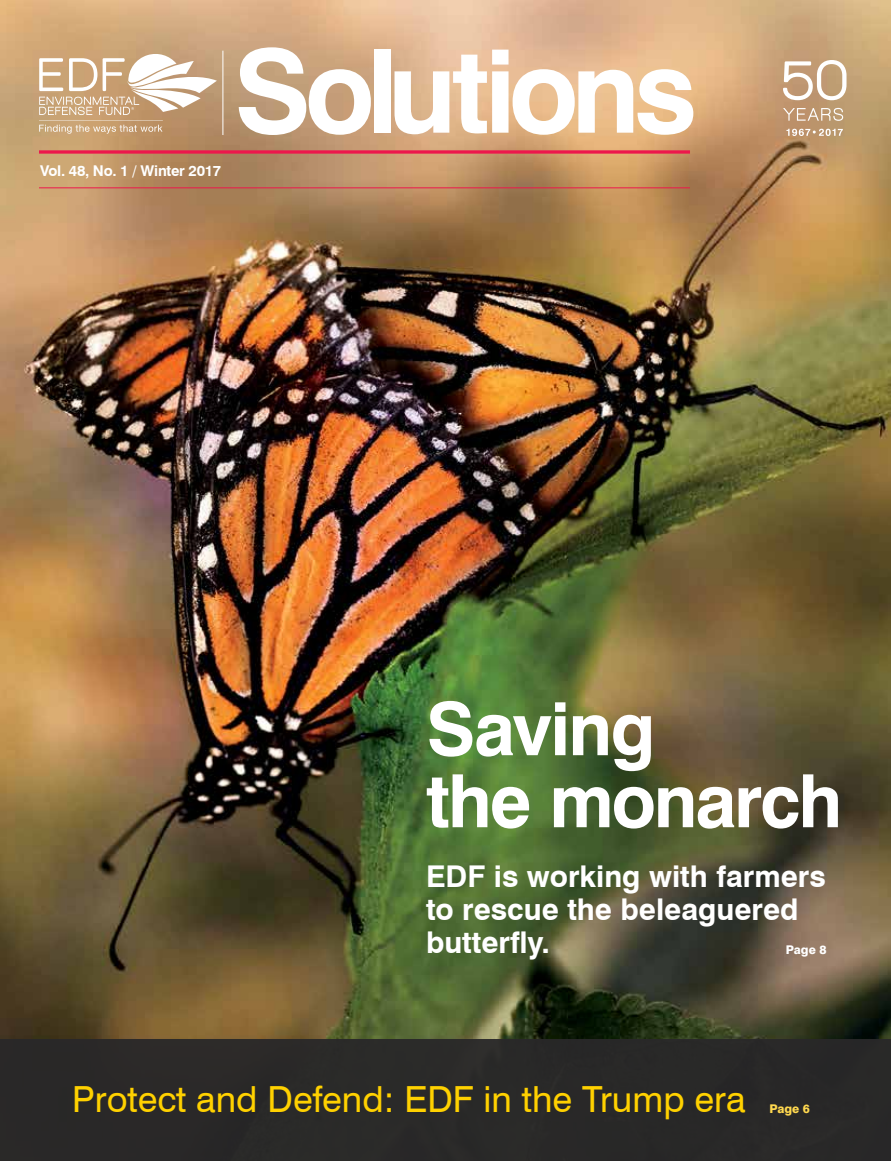
<style>
.page{position:relative;width:891px;height:1161px;background:#fff}
.page>*{position:absolute;margin:0;border:0;box-sizing:border-box;transform-origin:0 0}
.t1{font:700 115.5px "Swiss 721 BT";letter-spacing:-.06em;color:#fff}
.t2{font:700 73.5px/72px "Swiss 721 BT";letter-spacing:-.03em;color:#fff}
.t3{font:36px "Swiss 721 BT";color:#ffd100}
.t4{font:700 30px/33px "Swiss 721 BT";color:#fff}
.t5{font:700 14.85px "Swiss 721 BT";letter-spacing:-.02em;color:#fff}
.t6{font:800 12px "Swiss 721 BT";color:#ffd84f}
.t7{font:800 12px "Swiss 721 BT";color:#fff}
</style>
<div class="page">
<img style="left:0;top:0;width:891px;height:1040px">
<div style="left:0;top:1040px;width:891px;height:121px;background:#292829"></div>
<svg style="left:39px;top:150px;width:651px;height:4px;background:#e52d51"></svg>
<hr style="left:232px;top:44px;width:1px;height:88px;background:#fff">
<hr style="left:39px;top:187px;width:651px;height:1px;background:#ed174c">
<svg style="left:39px;top:52px;width:178px;height:82px"></svg>
<hr style="left:225px;top:50px;width:1px;height:89px;background:#fff">
<hr style="left:223px;top:51px;width:1px;height:84px;background:#fff">
<svg style="left:783px;top:108px;width:60px;height:13px"></svg>
<svg style="left:783px;top:60px;width:64px;height:40px"></svg>
<svg style="left:786px;top:129px;width:57px;height:7px"></svg>
<p class="t5" style="left:40px;top:162px;width:183px">Vol. 48, No. 1 / Winter 2017</p>
<h1 class="t1" style="left:234px;top:21px;width:464px">Solutions</h1>
<h2 class="t2" style="left:426px;top:692px;width:418px">Saving<br>the monarch</h2>
<p class="t4" style="left:426px;top:860px;width:401px">EDF is working with farmers to rescue the beleaguered butterfly.</p>
<p class="t7" style="left:786px;top:943px;width:42px">Page 8</p>
<p class="t3" style="left:72px;top:1077px;width:675px">Protect and Defend: EDF in the Trump era</p>
<p class="t6" style="left:770px;top:1102px;width:42px">Page 6</p>
</div>
